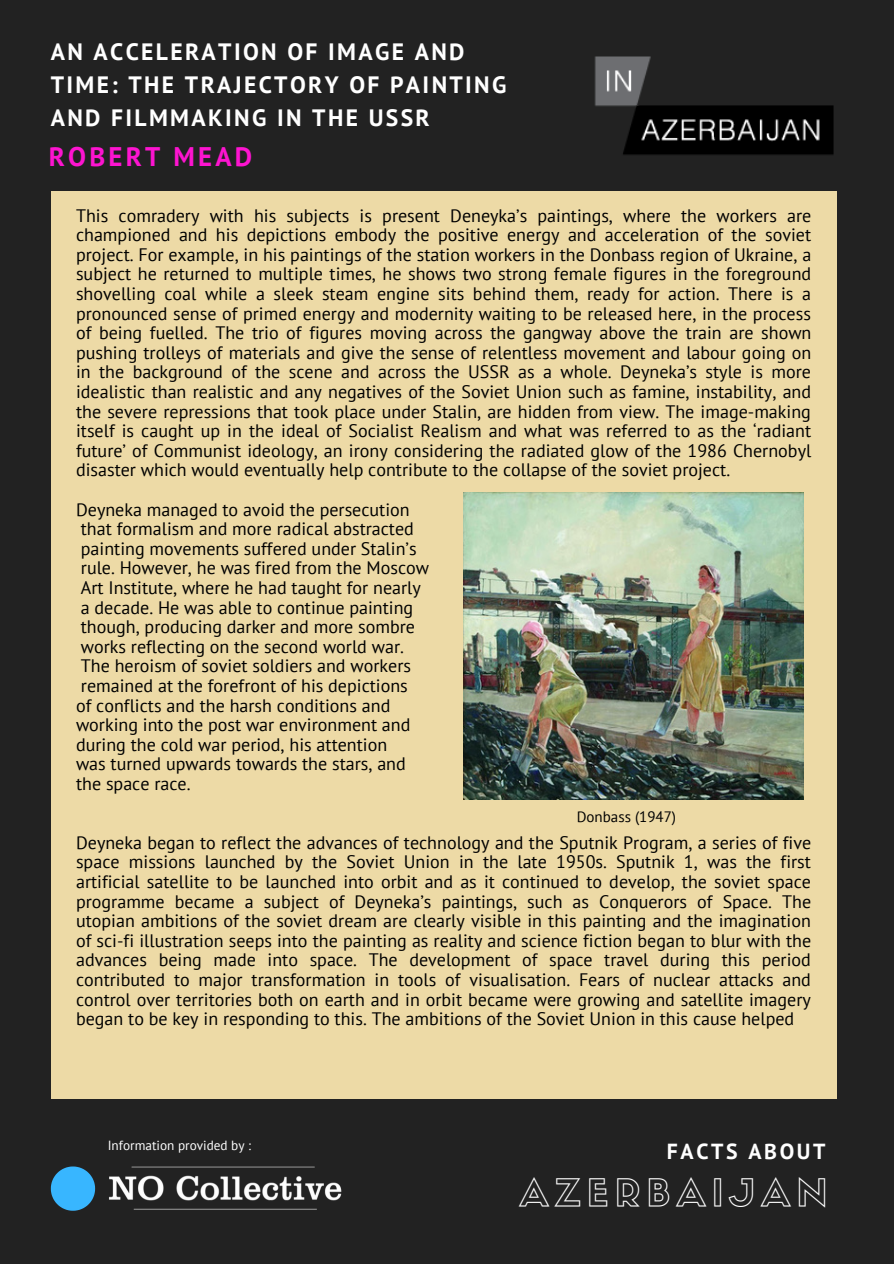
<style>
.page{position:relative;width:894px;height:1264px;background:#fff}
.page>*{position:absolute;margin:0;border:0;box-sizing:border-box;transform-origin:0 0}
.t1{font:36.6px "Sifonn Basic Outline";letter-spacing:.18em;color:#fff}
.t2{font:700 26.85px "PT Sans";letter-spacing:.12em;color:#fd14d0}
.t3{font:700 23.55px/33px "PT Sans";letter-spacing:.1em;color:#fff}
.t4{font:700 21.75px "PT Sans";letter-spacing:.12em;color:#fff}
.t5{font:18px/19.6px "PT Sans";color:#000;text-align:justify}
.t6{font:15px "PT Sans";color:#000}
.t7{font:13.2px "PT Sans";color:#fff}
</style>
<div class="page">
<div style="left:0;top:0;width:893px;height:1263px;background:#222"></div>
<img style="left:594px;top:56px;width:240px;height:99px">
<img style="left:95px;top:1166px;width:247px;height:44px">
<div style="left:51px;top:191px;width:785px;height:908px;background:#eddaa6"></div>
<svg style="left:51px;top:1166px;width:44px;height:44px"></svg>
<img style="left:464px;top:492px;width:338px;height:307px">
<p class="t3" style="left:51px;top:34px;width:457px">AN ACCELERATION OF IMAGE AND<br>TIME: THE TRAJECTORY OF PAINTING<br>AND FILMMAKING IN THE USSR</p>
<p class="t2" style="left:49px;top:138px;width:205px">ROBERT MEAD</p>
<p class="t5" style="left:76px;top:205px;width:736px">This comradery with his subjects is present Deneyka’s paintings, where the workers are championed and his depictions embody the positive energy and acceleration of the soviet project. For example, in his paintings of the station workers in the Donbass region of Ukraine, a subject he returned to multiple times, he shows two strong female figures in the foreground shovelling coal while a sleek steam engine sits behind them, ready for action. There is a pronounced sense of primed energy and modernity waiting to be released here, in the process of being fuelled. The trio of figures moving across the gangway above the train are shown pushing trolleys of materials and give the sense of relentless movement and labour going on in the background of the scene and across the USSR as a whole. Deyneka’s style is more idealistic than realistic and any negatives of the Soviet Union such as famine, instability, and the severe repressions that took place under Stalin, are hidden from view. The image-making itself is caught up in the ideal of Socialist Realism and what was referred to as the ‘radiant future’ of Communist ideology, an irony considering the radiated glow of the 1986 Chernobyl disaster which would eventually help contribute to the collapse of the soviet project.</p>
<p class="t5" style="left:76px;top:499px;width:335px">Deyneka managed to avoid the persecution</p>
<p class="t5" style="left:81px;top:518px;width:334px">that formalism and more radical abstracted</p>
<p class="t5" style="left:81px;top:538px;width:337px">painting movements suffered under Stalin’s</p>
<p class="t5" style="left:81px;top:558px;width:349px">rule. However, he was fired from the Moscow</p>
<p class="t5" style="left:81px;top:577px;width:341px">Art Institute, where he had taught for nearly</p>
<p class="t5" style="left:81px;top:597px;width:334px">a decade. He was able to continue painting</p>
<p class="t5" style="left:81px;top:616px;width:335px">though, producing darker and more sombre</p>
<p class="t5" style="left:81px;top:636px;width:324px">works reflecting on the second world war.</p>
<p class="t5" style="left:81px;top:655px;width:331px">The heroism of soviet soldiers and workers</p>
<p class="t5" style="left:81px;top:675px;width:328px">remained at the forefront of his depictions</p>
<p class="t5" style="left:76px;top:695px;width:316px">of conflicts and the harsh conditions and</p>
<p class="t5" style="left:76px;top:714px;width:336px">working into the post war environment and</p>
<p class="t5" style="left:76px;top:734px;width:312px">during the cold war period, his attention</p>
<p class="t5" style="left:76px;top:753px;width:331px">was turned upwards towards the stars, and</p>
<p class="t5" style="left:76px;top:773px;width:116px">the space race.</p>
<p class="t6" style="left:576px;top:807px;width:101px">Donbass (1947)</p>
<p class="t5" style="left:76px;top:832px;width:736px">Deyneka began to reflect the advances of technology and the Sputnik Program, a series of five space missions launched by the Soviet Union in the late 1950s. Sputnik 1, was the first artificial satellite to be launched into orbit and as it continued to develop, the soviet space programme became a subject of Deyneka’s paintings, such as Conquerors of Space. The utopian ambitions of the soviet dream are clearly visible in this painting and the imagination of sci-fi illustration seeps into the painting as reality and science fiction began to blur with the advances being made into space. The development of space travel during this period contributed to major transformation in tools of visualisation. Fears of nuclear attacks and control over territories both on earth and in orbit became were growing and satellite imagery began to be key in responding to this. The ambitions of the Soviet Union in this cause helped</p>
<p class="t7" style="left:108px;top:1136px;width:145px">Information provided by :</p>
<p class="t4" style="left:666px;top:1136px;width:160px">FACTS ABOUT</p>
<p class="t1" style="left:520px;top:1178px;width:309px">AZERBAIJAN</p>
</div>
